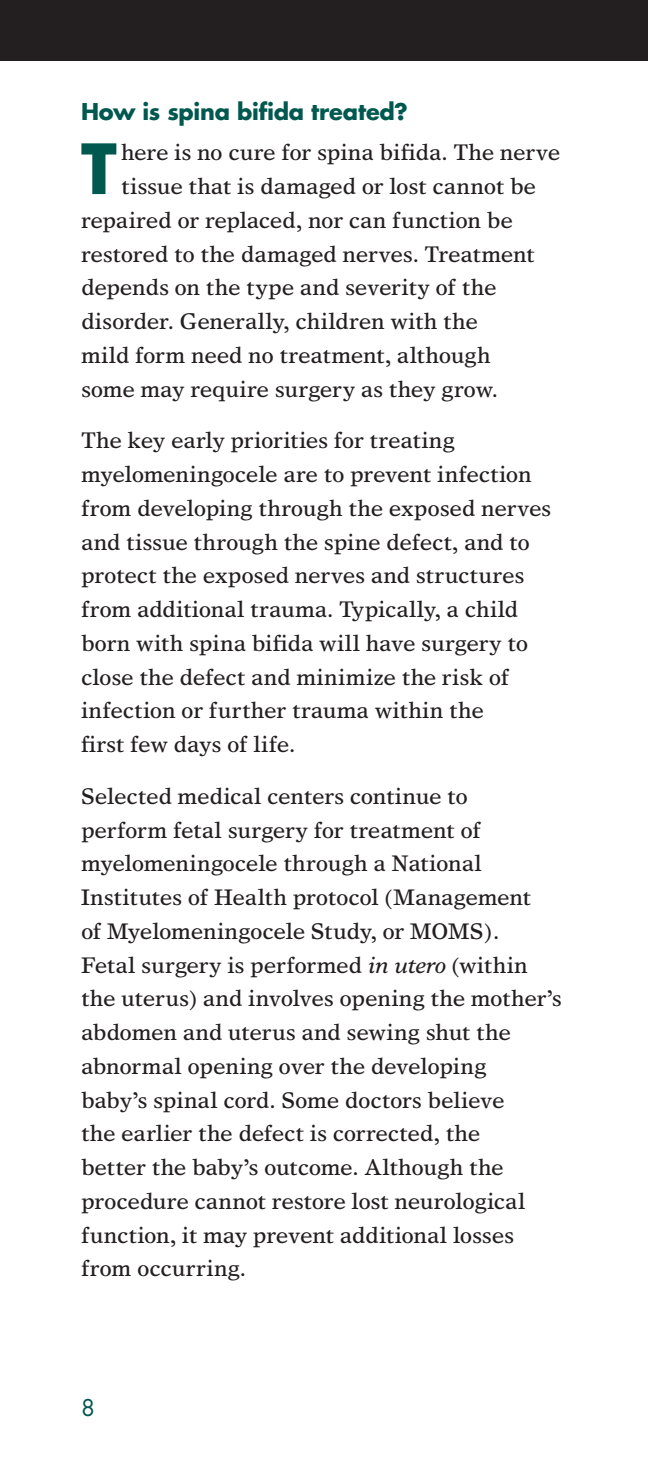
<style>
.page{position:relative;width:648px;height:1458px;background:#fff}
.page>*{position:absolute;margin:0;border:0;box-sizing:border-box;transform-origin:0 0}
.Drop_Body{font:700 67.27px "Futura Std";color:#00584e}
.Body_Text{font:22.5px/33.8px "Times Europa";letter-spacing:-.01em;color:#231f20}
.Drop_Body-2{font:22.5px "Times Europa";letter-spacing:-.01em;color:#231f20}
.Subheads{font:700 22.5px "Futura Std";letter-spacing:-.01em;color:#00584e}
.t1{font:22.5px "Futura Std";color:#00584e}
.s1{font-style:italic}
</style>
<div class="page">
<div style="left:0;top:0;width:648px;height:61px;background:#231f20"></div>
<h2 class="Subheads" style="left:81px;top:96px;width:328px">How is spina bifida treated?</h2>
<p class="Drop_Body" style="left:81px;top:124px;width:37px">T</p>
<p class="Drop_Body-2" style="left:121px;top:139px;width:441px">here is no cure for spina bifida. The nerve</p>
<p class="Drop_Body-2" style="left:121px;top:173px;width:417px">tissue that is damaged or lost cannot be</p>
<p class="Drop_Body-2" style="left:81px;top:207px;width:433px">repaired or replaced, nor can function be</p>
<p class="Drop_Body-2" style="left:81px;top:240px;width:456px">restored to the damaged nerves. Treatment</p>
<p class="Drop_Body-2" style="left:81px;top:274px;width:417px">depends on the type and severity of the</p>
<p class="Drop_Body-2" style="left:81px;top:308px;width:398px">disorder. Generally, children with the</p>
<p class="Drop_Body-2" style="left:81px;top:342px;width:411px">mild form need no treatment, although</p>
<p class="Drop_Body-2" style="left:81px;top:375px;width:419px">some may require surgery as they grow.</p>
<p class="Body_Text" style="left:81px;top:423px;width:472px">The key early priorities for treating myelomeningocele are to prevent infection from developing through the exposed nerves and tissue through the spine defect, and to protect the exposed nerves and structures from additional trauma. Typically, a child born with spina bifida will have surgery to close the defect and minimize the risk of infection or further trauma within the<br>first few days of life.</p>
<p class="Body_Text" style="left:81px;top:779px;width:482px">Selected medical centers continue to<br>perform fetal surgery for treatment of myelomeningocele through a National Institutes of Health protocol (Management<br>of Myelomeningocele Study, or MOMS).<br>Fetal surgery is performed <span class="s1">in utero</span> (within the uterus) and involves opening the mother’s abdomen and uterus and sewing shut the abnormal opening over the developing<br>baby’s spinal cord. Some doctors believe<br>the earlier the defect is corrected, the<br>better the baby’s outcome. Although the procedure cannot restore lost neurological function, it may prevent additional losses from occurring.</p>
<p class="t1" style="left:81px;top:1393px;width:15px">8</p>
</div>
